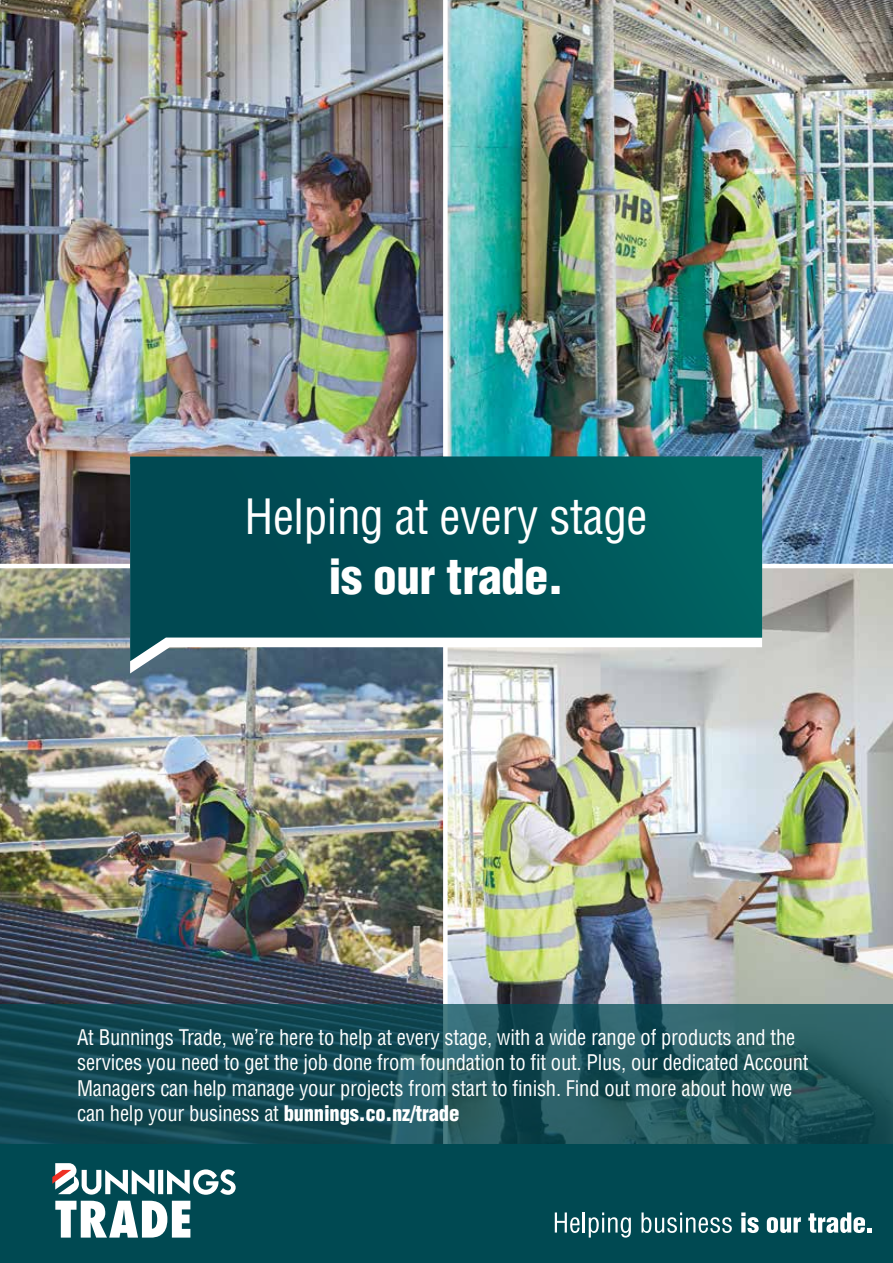
<style>
.page{position:relative;width:893px;height:1263px;background:#fff}
.page>*{position:absolute;margin:0;border:0;box-sizing:border-box;transform-origin:0 0}
.t1{font:condensed 47.4px "Helvetica LT Pro";letter-spacing:-.01em;color:#fff}
.t2{font:900 condensed 47.4px "Helvetica LT Pro";letter-spacing:-.01em;color:#fff}
.t3{font:condensed 21px/25.5px "Helvetica LT Pro";letter-spacing:-.01em;color:#fff}
.s1{font-weight:900}
</style>
<div class="page">
<img style="left:0;top:0;width:893px;height:564px">
<img style="left:448px;top:568px;width:445px;height:436px">
<img style="left:0;top:568px;width:443px;height:436px">
<div style="left:443px;top:0;width:5px;height:1156px;background:#fff"></div>
<svg style="left:0;top:1004px;width:893px;height:140px;background:#1b4f58"></svg>
<svg style="left:130px;top:661px;width:632px;height:12px;background:#8b98a0"></svg>
<svg style="left:130px;top:456px;width:632px;height:205px;background:#155f65"></svg>
<div style="left:0;top:1144px;width:893px;height:119px;background:#004952"></div>
<div style="left:158px;top:1170px;width:5px;height:24px;background:#fff"></div>
<svg style="left:167px;top:1169px;width:69px;height:26px"></svg>
<svg style="left:55px;top:1201px;width:135px;height:36px"></svg>
<svg style="left:52px;top:1163px;width:102px;height:31px"></svg>
<svg style="left:555px;top:1212px;width:25px;height:21px"></svg>
<hr style="left:583px;top:1212px;width:2px;height:20px;background:#fff">
<svg style="left:589px;top:1212px;width:42px;height:25px"></svg>
<svg style="left:641px;top:1212px;width:91px;height:21px"></svg>
<svg style="left:741px;top:1212px;width:18px;height:21px"></svg>
<svg style="left:767px;top:1217px;width:34px;height:16px"></svg>
<svg style="left:808px;top:1212px;width:63px;height:21px"></svg>
<h1 class="t1" style="left:245px;top:487px;width:405px">Helping at every stage</h1>
<h1 class="t2" style="left:329px;top:547px;width:236px">is our trade.</h1>
<p class="t3" style="left:77px;top:1024px;width:733px">At Bunnings Trade, we’re here to help at every stage, with a wide range of products and the services you need to get the job done from foundation to fit out. Plus, our dedicated Account Managers can help manage your projects from start to finish. Find out more about how we can help your business at <span class="s1">bunnings.co.nz/trade</span></p>
</div>
